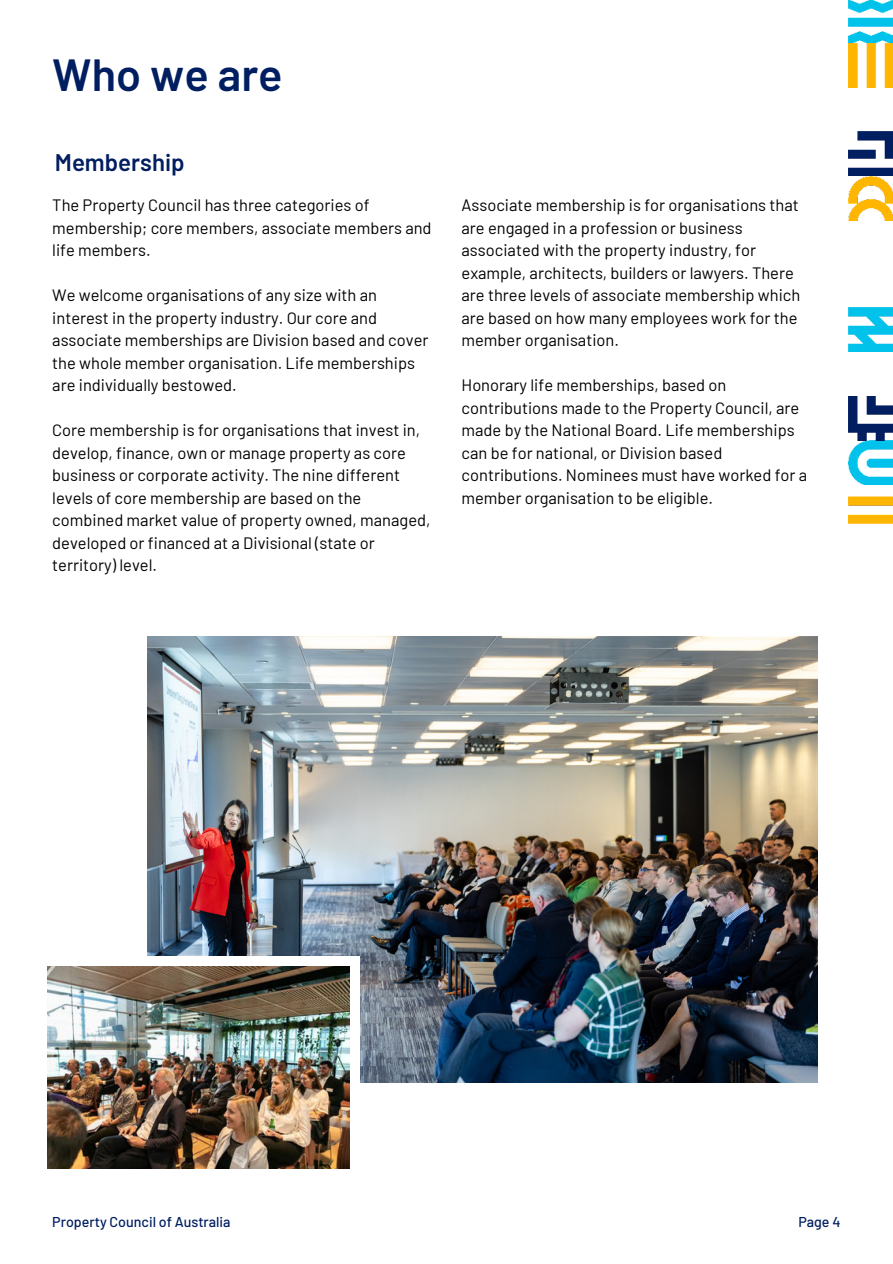
<style>
.page{position:relative;width:893px;height:1264px;background:#fff}
.page>*{position:absolute;margin:0;border:0;box-sizing:border-box;transform-origin:0 0}
.t1{font:600 45px "Barlow";color:#001e60}
.t2{font:600 24px "Barlow";color:#001e60}
.t3{font:16.5px/22.5px "Barlow";color:#000}
.t4{font:500 14.25px "Barlow";color:#001e60}
</style>
<div class="page">
<img style="left:148px;top:636px;width:669px;height:446px">
<img style="left:848px;top:308px;width:44px;height:44px">
<img style="left:848px;top:132px;width:44px;height:88px">
<img style="left:848px;top:396px;width:44px;height:88px">
<img style="left:848px;top:496px;width:44px;height:28px">
<img style="left:848px;top:0;width:44px;height:88px">
<div style="left:0;top:956px;width:359px;height:219px;background:#fff"></div>
<img style="left:47px;top:966px;width:303px;height:201px">
<h1 class="t1" style="left:52px;top:41px;width:232px">Who we are</h1>
<h2 class="t2" style="left:55px;top:144px;width:131px">Membership</h2>
<p class="t3" style="left:52px;top:193px;width:381px">The Property Council has three categories of membership; core members, associate members and life members.</p>
<p class="t3" style="left:52px;top:283px;width:377px">We welcome organisations of any size with an interest in the property industry. Our core and associate memberships are Division based and cover the whole member organisation. Life memberships are individually bestowed.</p>
<p class="t3" style="left:52px;top:417px;width:380px">Core membership is for organisations that invest in, develop, finance, own or manage property as core business or corporate activity. The nine different levels of core membership are based on the combined market value of property owned, managed, developed or financed at a Divisional (state or territory) level.</p>
<p class="t3" style="left:461px;top:193px;width:340px">Associate membership is for organisations that are engaged in a profession or business associated with the property industry, for example, architects, builders or lawyers. There are three levels of associate membership which are based on how many employees work for the member organisation.</p>
<p class="t3" style="left:461px;top:372px;width:347px">Honorary life memberships, based on contributions made to the Property Council, are made by the National Board. Life memberships can be for national, or Division based contributions. Nominees must have worked for a member organisation to be eligible.</p>
<p class="t4" style="left:52px;top:1211px;width:180px">Property Council of Australia</p>
<p class="t4" style="left:798px;top:1211px;width:44px">Page 4</p>
</div>
